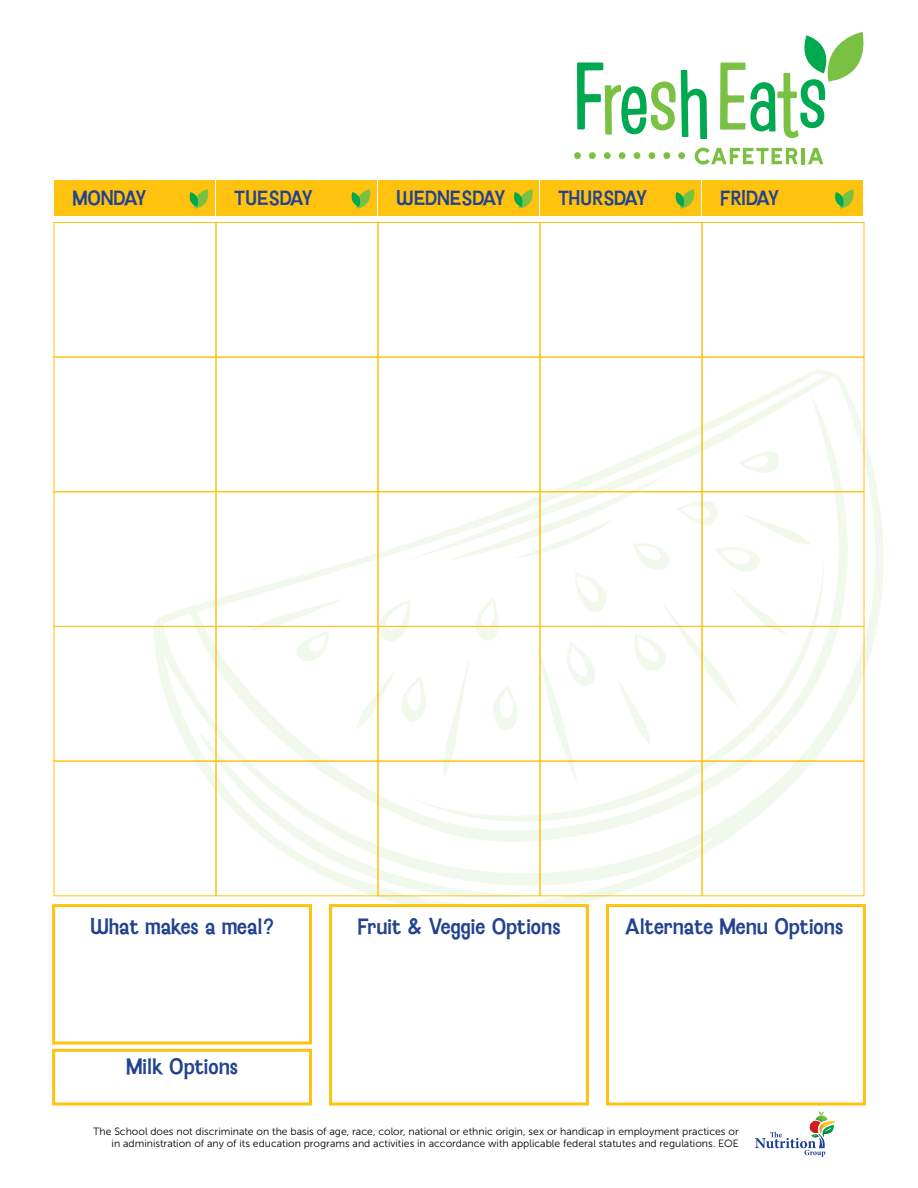
<style>
.page{position:relative;width:918px;height:1188px;background:#fff}
.page>*{position:absolute;margin:0;border:0;box-sizing:border-box;transform-origin:0 0}
.t1{font:19.5px "Baileywick JF Gothic";color:#23438f}
.t2{font:18px "Baileywick JF Gothic";color:#23438f}
.t3{font:10.5px/12.6px "Museo Sans 300";color:#000;text-align:right}
</style>
<div class="page">
<svg style="left:153px;top:369px;width:730px;height:535px"></svg>
<svg style="left:369px;top:600px;width:40px;height:47px"></svg>
<svg style="left:409px;top:559px;width:415px;height:274px"></svg>
<svg style="left:252px;top:599px;width:90px;height:62px"></svg>
<svg style="left:356px;top:671px;width:71px;height:58px"></svg>
<svg style="left:443px;top:440px;width:368px;height:341px"></svg>
<svg style="left:196px;top:731px;width:340px;height:173px"></svg>
<div style="left:54px;top:222px;width:162px;height:136px;border:1px solid #ffc20e"></div>
<div style="left:216px;top:222px;width:162px;height:136px;border:1px solid #ffc20e"></div>
<div style="left:378px;top:222px;width:162px;height:136px;border:1px solid #ffc20e"></div>
<div style="left:540px;top:222px;width:162px;height:136px;border:1px solid #ffc20e"></div>
<div style="left:702px;top:222px;width:162px;height:136px;border:1px solid #ffc20e"></div>
<div style="left:54px;top:357px;width:162px;height:135px;border:1px solid #ffc20e"></div>
<div style="left:216px;top:357px;width:162px;height:135px;border:1px solid #ffc20e"></div>
<div style="left:378px;top:357px;width:162px;height:135px;border:1px solid #ffc20e"></div>
<div style="left:540px;top:357px;width:162px;height:135px;border:1px solid #ffc20e"></div>
<div style="left:702px;top:357px;width:162px;height:135px;border:1px solid #ffc20e"></div>
<div style="left:54px;top:491px;width:162px;height:136px;border:1px solid #ffc20e"></div>
<div style="left:216px;top:491px;width:162px;height:136px;border:1px solid #ffc20e"></div>
<div style="left:378px;top:491px;width:162px;height:136px;border:1px solid #ffc20e"></div>
<div style="left:540px;top:491px;width:162px;height:136px;border:1px solid #ffc20e"></div>
<div style="left:702px;top:491px;width:162px;height:136px;border:1px solid #ffc20e"></div>
<div style="left:54px;top:626px;width:162px;height:135px;border:1px solid #ffc20e"></div>
<div style="left:216px;top:626px;width:162px;height:135px;border:1px solid #ffc20e"></div>
<div style="left:378px;top:626px;width:162px;height:135px;border:1px solid #ffc20e"></div>
<div style="left:540px;top:626px;width:162px;height:135px;border:1px solid #ffc20e"></div>
<div style="left:702px;top:626px;width:162px;height:135px;border:1px solid #ffc20e"></div>
<div style="left:54px;top:761px;width:162px;height:135px;border:1px solid #ffc20e"></div>
<div style="left:216px;top:761px;width:162px;height:135px;border:1px solid #ffc20e"></div>
<div style="left:378px;top:761px;width:162px;height:135px;border:1px solid #ffc20e"></div>
<div style="left:540px;top:761px;width:162px;height:135px;border:1px solid #ffc20e"></div>
<div style="left:702px;top:761px;width:162px;height:135px;border:1px solid #ffc20e"></div>
<div style="left:52px;top:904px;width:260px;height:140px;background:#fff;border:3px solid #ffc20e"></div>
<svg style="left:755px;top:1111px;width:80px;height:46px"></svg>
<div style="left:329px;top:904px;width:260px;height:202px;background:#fff;border:3px solid #ffc20e"></div>
<div style="left:606px;top:904px;width:260px;height:202px;background:#fff;border:3px solid #ffc20e"></div>
<svg style="left:574px;top:32px;width:290px;height:133px"></svg>
<div style="left:574px;top:152px;width:7px;height:7px;background:#7ac143;border-radius:50%"></div>
<div style="left:589px;top:152px;width:7px;height:7px;background:#7ac143;border-radius:50%"></div>
<div style="left:604px;top:152px;width:7px;height:7px;background:#7ac143;border-radius:50%"></div>
<div style="left:619px;top:152px;width:7px;height:7px;background:#7ac143;border-radius:50%"></div>
<div style="left:634px;top:152px;width:6px;height:7px;background:#7ac143;border-radius:50%"></div>
<div style="left:649px;top:152px;width:6px;height:7px;background:#7ac143;border-radius:50%"></div>
<div style="left:663px;top:152px;width:7px;height:7px;background:#7ac143;border-radius:50%"></div>
<div style="left:678px;top:152px;width:7px;height:7px;background:#7ac143;border-radius:50%"></div>
<div style="left:55px;top:180px;width:160px;height:36px;background:#ffc20e"></div>
<div style="left:216px;top:180px;width:161px;height:36px;background:#ffc20e"></div>
<div style="left:378px;top:180px;width:161px;height:36px;background:#ffc20e"></div>
<div style="left:540px;top:180px;width:161px;height:36px;background:#ffc20e"></div>
<div style="left:703px;top:180px;width:160px;height:36px;background:#ffc20e"></div>
<svg style="left:189px;top:189px;width:20px;height:20px"></svg>
<svg style="left:351px;top:189px;width:20px;height:20px"></svg>
<svg style="left:514px;top:189px;width:19px;height:20px"></svg>
<svg style="left:675px;top:189px;width:20px;height:20px"></svg>
<svg style="left:835px;top:189px;width:19px;height:20px"></svg>
<div style="left:52px;top:1049px;width:260px;height:57px;background:#fff;border:3px solid #ffc20e"></div>
<h2 class="t2" style="left:72px;top:186px;width:75px">MONDAY</h2>
<h2 class="t2" style="left:234px;top:186px;width:79px">TUESDAY</h2>
<h2 class="t2" style="left:396px;top:186px;width:110px">WEDNESDAY</h2>
<h2 class="t2" style="left:558px;top:186px;width:90px">THURSDAY</h2>
<h2 class="t2" style="left:720px;top:186px;width:59px">FRIDAY</h2>
<h1 class="t1" style="left:90px;top:913px;width:186px">What makes a meal?</h1>
<h1 class="t1" style="left:358px;top:913px;width:204px">Fruit &amp; Veggie Options</h1>
<h1 class="t1" style="left:625px;top:913px;width:219px">Alternate Menu Options</h1>
<h1 class="t1" style="left:126px;top:1054px;width:113px">Milk Options</h1>
<p class="t3" style="left:93px;top:1125px;width:647px">The School does not discriminate on the basis of age, race, color, national or ethnic origin, sex or handicap in employment practices or in administration of any of its education programs and activities in accordance with applicable federal statutes and regulations. EOE</p>
</div>
